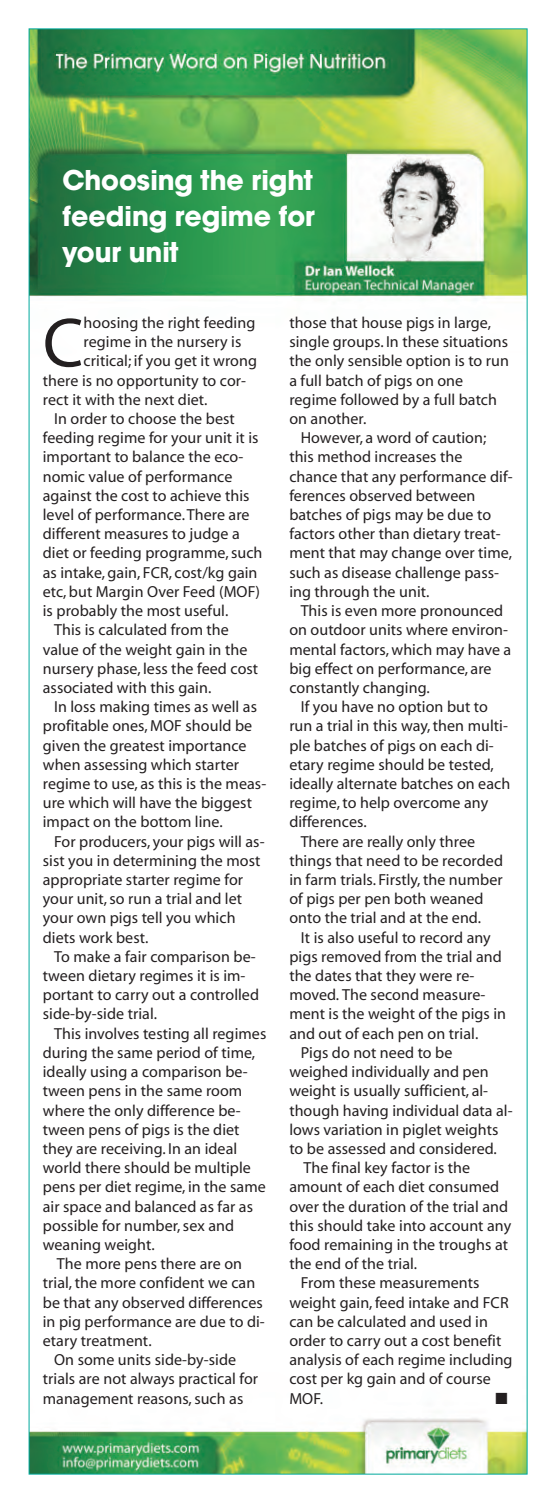
<style>
.page{position:relative;width:556px;height:1503px;background:#fff}
.page>*{position:absolute;margin:0;border:0;box-sizing:border-box;transform-origin:0 0}
.t1{font:70.2px "Myriad";color:#231f20}
.t2{font:700 30px/36px "Avant Garde Gothic Itc T";color:#fff;text-align:justify}
.t3{font:16px "Myriad";letter-spacing:.005em;color:#231f20}
.t4{font:16px "Zapf Dingbats ITC";color:#231f20}
</style>
<div class="page">
<img style="left:31px;top:30px;width:494px;height:1442px">
<p class="t2" style="left:62px;top:162px;width:254px">Choosing the right feeding regime for your unit</p>
<p class="t1" style="left:43px;top:316px;width:42px">C</p>
<p class="t3" style="left:84px;top:316px;width:173px">hoosing the right feeding</p>
<p class="t3" style="left:84px;top:336px;width:159px">regime in the nursery is</p>
<p class="t3" style="left:84px;top:355px;width:175px">critical; if you get it wrong</p>
<p class="t3" style="left:43px;top:374px;width:205px">there is no opportunity to cor-</p>
<p class="t3" style="left:43px;top:393px;width:166px">rect it with the next diet.</p>
<p class="t3" style="left:54px;top:412px;width:182px">In order to choose the best</p>
<p class="t3" style="left:43px;top:432px;width:217px">feeding regime for your unit it is</p>
<p class="t3" style="left:43px;top:451px;width:202px">important to balance the eco-</p>
<p class="t3" style="left:43px;top:470px;width:191px">nomic value of performance</p>
<p class="t3" style="left:43px;top:489px;width:208px">against the cost to achieve this</p>
<p class="t3" style="left:43px;top:508px;width:208px">level of performance. There are</p>
<p class="t3" style="left:43px;top:528px;width:198px">different measures to judge a</p>
<p class="t3" style="left:43px;top:547px;width:221px">diet or feeding programme, such</p>
<p class="t3" style="left:43px;top:566px;width:216px">as intake, gain, FCR, cost/kg gain</p>
<p class="t3" style="left:43px;top:585px;width:219px">etc, but Margin Over Feed (MOF)</p>
<p class="t3" style="left:43px;top:604px;width:187px">is probably the most useful.</p>
<p class="t3" style="left:54px;top:624px;width:176px">This is calculated from the</p>
<p class="t3" style="left:43px;top:643px;width:206px">value of the weight gain in the</p>
<p class="t3" style="left:43px;top:662px;width:217px">nursery phase, less the feed cost</p>
<p class="t3" style="left:43px;top:681px;width:170px">associated with this gain.</p>
<p class="t3" style="left:54px;top:700px;width:204px">In loss making times as well as</p>
<p class="t3" style="left:43px;top:720px;width:211px">profitable ones, MOF should be</p>
<p class="t3" style="left:43px;top:739px;width:205px">given the greatest importance</p>
<p class="t3" style="left:43px;top:758px;width:198px">when assessing which starter</p>
<p class="t3" style="left:43px;top:777px;width:225px">regime to use, as this is the meas-</p>
<p class="t3" style="left:43px;top:796px;width:211px">ure which will have the biggest</p>
<p class="t3" style="left:43px;top:816px;width:181px">impact on the bottom line.</p>
<p class="t3" style="left:54px;top:835px;width:212px">For producers, your pigs will as-</p>
<p class="t3" style="left:43px;top:854px;width:219px">sist you in determining the most</p>
<p class="t3" style="left:43px;top:873px;width:202px">appropriate starter regime for</p>
<p class="t3" style="left:43px;top:892px;width:201px">your unit, so run a trial and let</p>
<p class="t3" style="left:43px;top:912px;width:194px">your own pigs tell you which</p>
<p class="t3" style="left:43px;top:931px;width:107px">diets work best.</p>
<p class="t3" style="left:54px;top:950px;width:203px">To make a fair comparison be-</p>
<p class="t3" style="left:43px;top:969px;width:204px">tween dietary regimes it is im-</p>
<p class="t3" style="left:43px;top:988px;width:218px">portant to carry out a controlled</p>
<p class="t3" style="left:43px;top:1008px;width:116px">side-by-side trial.</p>
<p class="t3" style="left:54px;top:1027px;width:214px">This involves testing all regimes</p>
<p class="t3" style="left:43px;top:1046px;width:214px">during the same period of time,</p>
<p class="t3" style="left:43px;top:1065px;width:206px">ideally using a comparison be-</p>
<p class="t3" style="left:43px;top:1084px;width:201px">tween pens in the same room</p>
<p class="t3" style="left:43px;top:1104px;width:199px">where the only difference be-</p>
<p class="t3" style="left:43px;top:1123px;width:198px">tween pens of pigs is the diet</p>
<p class="t3" style="left:43px;top:1142px;width:196px">they are receiving. In an ideal</p>
<p class="t3" style="left:43px;top:1161px;width:209px">world there should be multiple</p>
<p class="t3" style="left:43px;top:1180px;width:224px">pens per diet regime, in the same</p>
<p class="t3" style="left:43px;top:1200px;width:212px">air space and balanced as far as</p>
<p class="t3" style="left:43px;top:1219px;width:193px">possible for number, sex and</p>
<p class="t3" style="left:43px;top:1238px;width:113px">weaning weight.</p>
<p class="t3" style="left:57px;top:1257px;width:186px">The more pens there are on</p>
<p class="t3" style="left:43px;top:1276px;width:214px">trial, the more confident we can</p>
<p class="t3" style="left:43px;top:1296px;width:221px">be that any observed differences</p>
<p class="t3" style="left:43px;top:1315px;width:223px">in pig performance are due to di-</p>
<p class="t3" style="left:43px;top:1334px;width:110px">etary treatment.</p>
<p class="t3" style="left:54px;top:1353px;width:183px">On some units side-by-side</p>
<p class="t3" style="left:43px;top:1372px;width:217px">trials are not always practical for</p>
<p class="t3" style="left:43px;top:1392px;width:202px">management reasons, such as</p>
<p class="t3" style="left:289px;top:316px;width:203px">those that house pigs in large,</p>
<p class="t3" style="left:289px;top:336px;width:220px">single groups. In these situations</p>
<p class="t3" style="left:289px;top:355px;width:221px">the only sensible option is to run</p>
<p class="t3" style="left:289px;top:374px;width:175px">a full batch of pigs on one</p>
<p class="t3" style="left:289px;top:393px;width:209px">regime followed by a full batch</p>
<p class="t3" style="left:289px;top:412px;width:78px">on another.</p>
<p class="t3" style="left:300px;top:432px;width:187px">However, a word of caution;</p>
<p class="t3" style="left:289px;top:451px;width:174px">this method increases the</p>
<p class="t3" style="left:289px;top:470px;width:225px">chance that any performance dif-</p>
<p class="t3" style="left:289px;top:489px;width:187px">ferences observed between</p>
<p class="t3" style="left:289px;top:508px;width:203px">batches of pigs may be due to</p>
<p class="t3" style="left:289px;top:528px;width:213px">factors other than dietary treat-</p>
<p class="t3" style="left:289px;top:547px;width:224px">ment that may change over time,</p>
<p class="t3" style="left:289px;top:566px;width:211px">such as disease challenge pass-</p>
<p class="t3" style="left:289px;top:585px;width:142px">ing through the unit.</p>
<p class="t3" style="left:300px;top:604px;width:204px">This is even more pronounced</p>
<p class="t3" style="left:289px;top:624px;width:220px">on outdoor units where environ-</p>
<p class="t3" style="left:289px;top:643px;width:223px">mental factors, which may have a</p>
<p class="t3" style="left:289px;top:662px;width:204px">big effect on performance, are</p>
<p class="t3" style="left:289px;top:681px;width:142px">constantly changing.</p>
<p class="t3" style="left:300px;top:700px;width:189px">If you have no option but to</p>
<p class="t3" style="left:289px;top:720px;width:220px">run a trial in this way, then multi-</p>
<p class="t3" style="left:289px;top:739px;width:206px">ple batches of pigs on each di-</p>
<p class="t3" style="left:289px;top:758px;width:206px">etary regime should be tested,</p>
<p class="t3" style="left:289px;top:777px;width:222px">ideally alternate batches on each</p>
<p class="t3" style="left:289px;top:796px;width:200px">regime, to help overcome any</p>
<p class="t3" style="left:289px;top:816px;width:79px">differences.</p>
<p class="t3" style="left:300px;top:835px;width:176px">There are really only three</p>
<p class="t3" style="left:289px;top:854px;width:215px">things that need to be recorded</p>
<p class="t3" style="left:289px;top:873px;width:215px">in farm trials. Firstly, the number</p>
<p class="t3" style="left:289px;top:892px;width:196px">of pigs per pen both weaned</p>
<p class="t3" style="left:289px;top:912px;width:193px">onto the trial and at the end.</p>
<p class="t3" style="left:300px;top:931px;width:191px">It is also useful to record any</p>
<p class="t3" style="left:289px;top:950px;width:214px">pigs removed from the trial and</p>
<p class="t3" style="left:289px;top:969px;width:186px">the dates that they were re-</p>
<p class="t3" style="left:289px;top:988px;width:197px">moved. The second measure-</p>
<p class="t3" style="left:289px;top:1008px;width:218px">ment is the weight of the pigs in</p>
<p class="t3" style="left:289px;top:1027px;width:190px">and out of each pen on trial.</p>
<p class="t3" style="left:300px;top:1046px;width:153px">Pigs do not need to be</p>
<p class="t3" style="left:289px;top:1065px;width:201px">weighed individually and pen</p>
<p class="t3" style="left:289px;top:1084px;width:200px">weight is usually sufficient, al-</p>
<p class="t3" style="left:289px;top:1104px;width:225px">though having individual data al-</p>
<p class="t3" style="left:289px;top:1123px;width:211px">lows variation in piglet weights</p>
<p class="t3" style="left:289px;top:1142px;width:209px">to be assessed and considered.</p>
<p class="t3" style="left:303px;top:1161px;width:168px">The final key factor is the</p>
<p class="t3" style="left:289px;top:1180px;width:211px">amount of each diet consumed</p>
<p class="t3" style="left:289px;top:1200px;width:220px">over the duration of the trial and</p>
<p class="t3" style="left:289px;top:1219px;width:223px">this should take into account any</p>
<p class="t3" style="left:289px;top:1238px;width:220px">food remaining in the troughs at</p>
<p class="t3" style="left:289px;top:1257px;width:129px">the end of the trial.</p>
<p class="t3" style="left:300px;top:1276px;width:180px">From these measurements</p>
<p class="t3" style="left:289px;top:1296px;width:221px">weight gain, feed intake and FCR</p>
<p class="t3" style="left:289px;top:1315px;width:200px">can be calculated and used in</p>
<p class="t3" style="left:289px;top:1334px;width:213px">order to carry out a cost benefit</p>
<p class="t3" style="left:289px;top:1353px;width:225px">analysis of each regime including</p>
<p class="t3" style="left:289px;top:1372px;width:203px">cost per kg gain and of course</p>
<p class="t3" style="left:289px;top:1393px;width:35px">MOF.</p>
<p class="t4" style="left:495px;top:1389px;width:14px">■</p>
</div>
